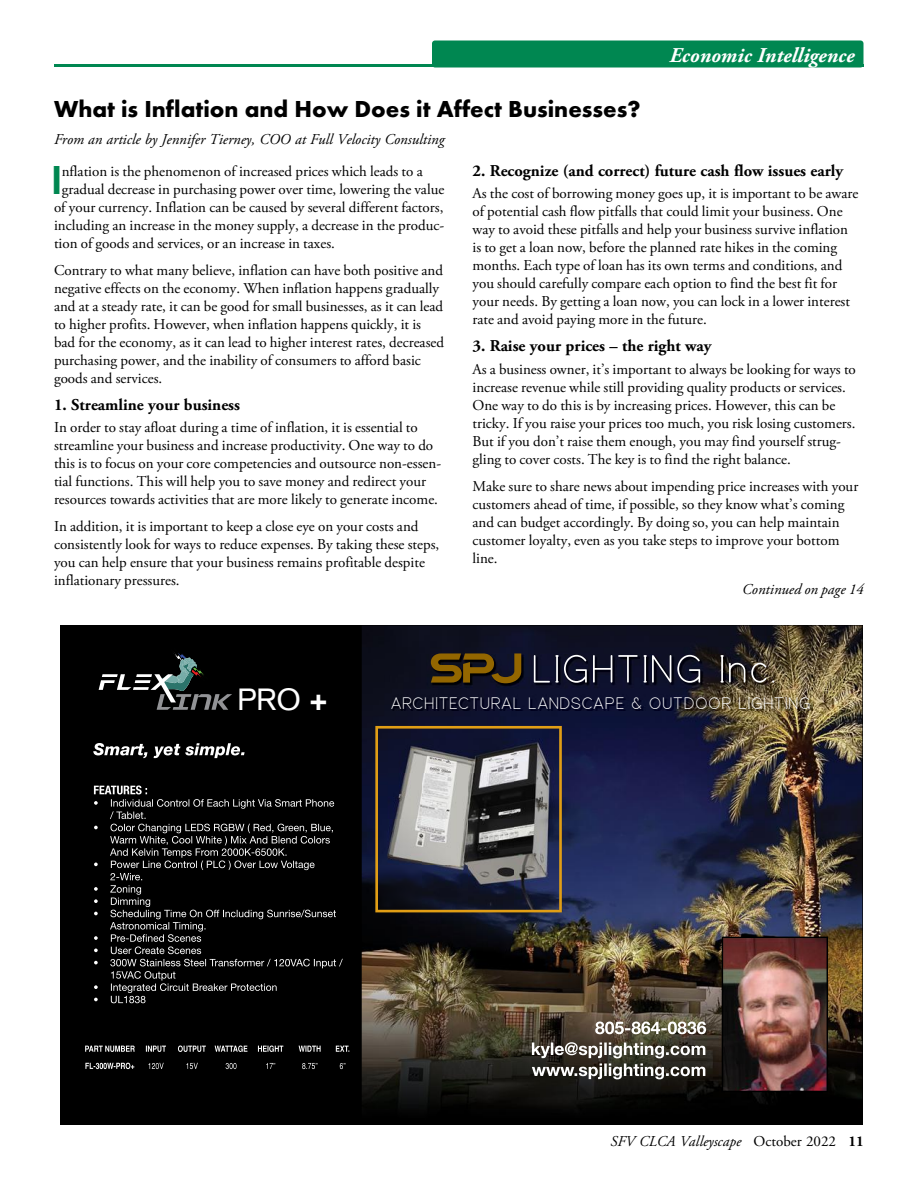
<style>
.page{position:relative;width:918px;height:1188px;background:#fff}
.page>*{position:absolute;margin:0;border:0;box-sizing:border-box;transform-origin:0 0}
.t1{font:700 42px "Futura PT Cond";color:#008751}
.t2{font:30.15px "Akzidenz Grotesk";color:#fff}
.t3{font:700 24px "Futura PT";color:#000}
.t4{font:italic 700 21px "Adobe Garamond Pro";color:#fff}
.t5{font:700 16.5px "Adobe Garamond Pro";color:#000}
.t6{font:15.9px "Albori";letter-spacing:.1em;color:#fff}
.t7{font:15px/18px "Adobe Garamond Pro";color:#000}
.t8{font:italic 15px "Adobe Garamond Pro";color:#000}
.s1{font-weight:900}
.s2{font-style:normal}
.s3{font-weight:700;font-style:normal}
</style>
<div class="page">
<svg style="left:54px;top:64px;width:378px;height:3px"></svg>
<div style="left:432px;top:40px;width:432px;height:28px;background:#008751;border-radius:3px"></div>
<div style="left:60px;top:626px;width:802px;height:499px;background:#000"></div>
<img style="left:362px;top:626px;width:500px;height:483px">
<img style="left:392px;top:654px;width:420px;height:57px">
<svg style="left:431px;top:653px;width:90px;height:30px;background:#4f390e"></svg>
<svg style="left:534px;top:655px;width:53px;height:28px"></svg>
<svg style="left:593px;top:655px;width:19px;height:28px"></svg>
<svg style="left:618px;top:655px;width:20px;height:28px"></svg>
<svg style="left:644px;top:655px;width:27px;height:28px"></svg>
<svg style="left:677px;top:655px;width:23px;height:28px"></svg>
<svg style="left:721px;top:655px;width:24px;height:28px"></svg>
<svg style="left:751px;top:663px;width:15px;height:20px"></svg>
<img style="left:722px;top:937px;width:106px;height:155px">
<svg style="left:595px;top:1022px;width:111px;height:12px"></svg>
<svg style="left:532px;top:1042px;width:173px;height:37px;background:#6a6761"></svg>
<svg style="left:99px;top:652px;width:133px;height:58px"></svg>
<svg style="left:375px;top:726px;width:187px;height:186px;background:#5b5a5e"></svg>
<svg style="left:93px;top:743px;width:152px;height:15px"></svg>
<svg style="left:94px;top:785px;width:249px;height:218px"></svg>
<svg style="left:85px;top:1045px;width:265px;height:25px"></svg>
<h3 class="t4" style="left:669px;top:43px;width:187px">Economic Intelligence</h3>
<h3 class="t3" style="left:54px;top:94px;width:588px">What is Inflation and How Does it Affect Businesses?</h3>
<p class="t8" style="left:54px;top:131px;width:392px">From an article by Jennifer Tierney, COO at Full Velocity Consulting</p>
<h1 class="t1" style="left:52px;top:156px;width:11px">I</h1>
<p class="t7" style="left:62px;top:163px;width:363px">nflation is the phenomenon of increased prices which leads to a</p>
<p class="t5" style="left:472px;top:161px;width:372px">2. Recognize (and correct) future cash flow issues early</p>
<p class="t7" style="left:472px;top:185px;width:388px">As the cost of borrowing money goes up, it is important to be aware of potential cash flow pitfalls that could limit your business. One way to avoid these pitfalls and help your business survive inflation is to get a loan now, before the planned rate hikes in the coming months. Each type of loan has its own terms and conditions, and you should carefully compare each option to find the best fit for your needs. By getting a loan now, you can lock in a lower interest rate and avoid paying more in the future.</p>
<p class="t5" style="left:472px;top:336px;width:240px">3. Raise your prices – the right way</p>
<p class="t7" style="left:472px;top:361px;width:385px">As a business owner, it’s important to always be looking for ways to increase revenue while still providing quality products or services.<br>One way to do this is by increasing prices. However, this can be tricky. If you raise your prices too much, you risk losing customers.<br>But if you don’t raise them enough, you may find yourself strug&shy;gling to cover costs. The key is to find the right balance.</p>
<p class="t7" style="left:472px;top:478px;width:387px">Make sure to share news about impending price increases with your customers ahead of time, if possible, so they know what’s coming and can budget accordingly. By doing so, you can help maintain customer loyalty, even as you take steps to improve your bottom line.</p>
<p class="t7" style="left:62px;top:181px;width:384px">gradual decrease in purchasing power over time, lowering the value</p>
<p class="t7" style="left:54px;top:199px;width:391px">of your currency. Inflation can be caused by several different factors,</p>
<p class="t7" style="left:54px;top:217px;width:392px">including an increase in the money supply, a decrease in the produc-</p>
<p class="t7" style="left:54px;top:235px;width:283px">tion of goods and services, or an increase in taxes.</p>
<p class="t7" style="left:54px;top:262px;width:392px">Contrary to what many believe, inflation can have both positive and negative effects on the economy. When inflation happens gradually and at a steady rate, it can be good for small businesses, as it can lead to higher profits. However, when inflation happens quickly, it is bad for the economy, as it can lead to higher interest rates, decreased purchasing power, and the inability of consumers to afford basic goods and services.</p>
<p class="t5" style="left:54px;top:395px;width:188px">1. Streamline your business</p>
<p class="t7" style="left:54px;top:419px;width:389px">In order to stay afloat during a time of inflation, it is essential to streamline your business and increase productivity. One way to do this is to focus on your core competencies and outsource non-essen&shy;tial functions. This will help you to save money and redirect your resources towards activities that are more likely to generate income.</p>
<p class="t7" style="left:54px;top:518px;width:387px">In addition, it is important to keep a close eye on your costs and consistently look for ways to reduce expenses. By taking these steps, you can help ensure that your business remains profitable despite inflationary pressures.</p>
<p class="t8" style="left:742px;top:580px;width:123px">Continued on page 14</p>
<h2 class="t2" style="left:238px;top:682px;width:92px">PRO <span class="s1">+</span></h2>
<p class="t6" style="left:391px;top:693px;width:421px">ARCHITECTURAL LANDSCAPE &amp; OUTDOOR LIGHTING</p>
<p class="t8" style="left:611px;top:1133px;width:255px">SFV CLCA Valleyscape <span class="s2">October 2022</span> <span class="s3">11</span></p>
</div>
